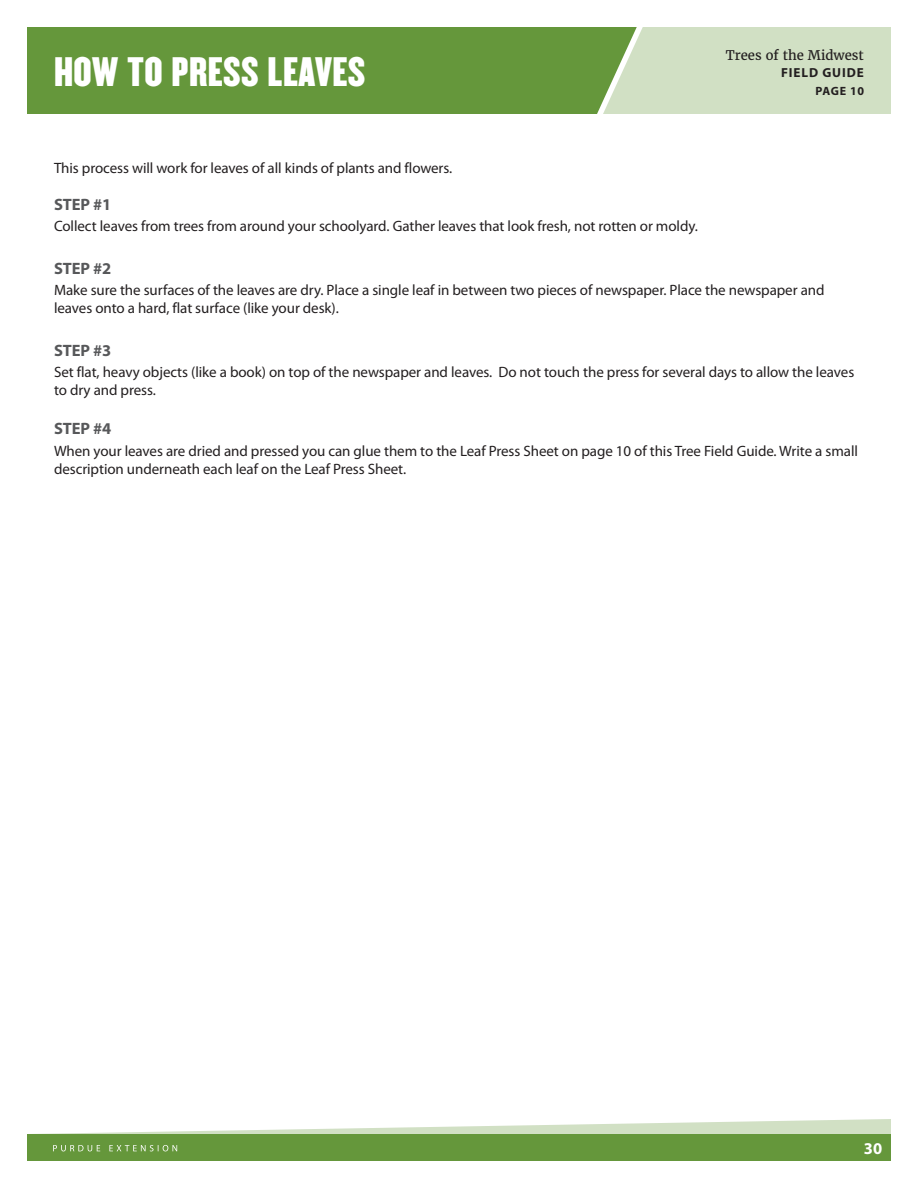
<style>
.page{position:relative;width:918px;height:1188px;background:#fff}
.page>*{position:absolute;margin:0;border:0;box-sizing:border-box;transform-origin:0 0}
.Page_Heading{font:36px "Champion Welterweight";letter-spacing:.01em;color:#fff}
.Bullets{font:700 16.5px "Myriad Pro";letter-spacing:-.005em;color:#57585a}
.t1{font:700 16.5px "Myriad Pro";color:#fff}
.Bullets-2{font:15px/18px "Myriad Pro";letter-spacing:-.005em;color:#231f20}
.t2{font:13.2px "Merriweather";color:#231f20}
.t3{font:700 13.2px "Myriad Pro";letter-spacing:.07em;color:#231f20}
.t4{font:700 12px "Myriad Pro";letter-spacing:.05em;color:#231f20}
</style>
<div class="page">
<svg style="left:37px;top:1119px;width:854px;height:15px"></svg>
<div style="left:27px;top:27px;width:576px;height:87px;background:#65973b"></div>
<svg style="left:603px;top:27px;width:288px;height:87px;background:#cbdcbd"></svg>
<div style="left:27px;top:1134px;width:864px;height:27px;background:#65973b"></div>
<svg style="left:53px;top:1145px;width:124px;height:6px"></svg>
<p class="Page_Heading" style="left:54px;top:42px;width:313px">HOW TO PRESS LEAVES</p>
<p class="t2" style="left:726px;top:47px;width:140px">Trees of the Midwest</p>
<p class="t3" style="left:781px;top:64px;width:84px">FIELD GUIDE</p>
<p class="t4" style="left:815px;top:84px;width:50px">PAGE 10</p>
<p class="Bullets-2" style="left:54px;top:159px;width:400px">This process will work for leaves of all kinds of plants and flowers.</p>
<p class="Bullets" style="left:54px;top:194px;width:59px">STEP #1</p>
<p class="Bullets-2" style="left:54px;top:217px;width:645px">Collect leaves from trees from around your schoolyard. Gather leaves that look fresh, not rotten or moldy.</p>
<p class="Bullets" style="left:54px;top:257px;width:59px">STEP #2</p>
<p class="Bullets-2" style="left:54px;top:280px;width:772px">Make sure the surfaces of the leaves are dry. Place a single leaf in between two pieces of newspaper. Place the newspaper and leaves onto a hard, flat surface (like your desk).</p>
<p class="Bullets" style="left:54px;top:339px;width:59px">STEP #3</p>
<p class="Bullets-2" style="left:54px;top:362px;width:802px">Set flat, heavy objects (like a book) on top of the newspaper and leaves. Do not touch the press for several days to allow the leaves to dry and press.</p>
<p class="Bullets" style="left:54px;top:418px;width:59px">STEP #4</p>
<p class="Bullets-2" style="left:54px;top:442px;width:806px">When your leaves are dried and pressed you can glue them to the Leaf Press Sheet on page 10 of this Tree Field Guide. Write a small description underneath each leaf on the Leaf Press Sheet.</p>
<p class="t1" style="left:864px;top:1137px;width:20px">30</p>
</div>
